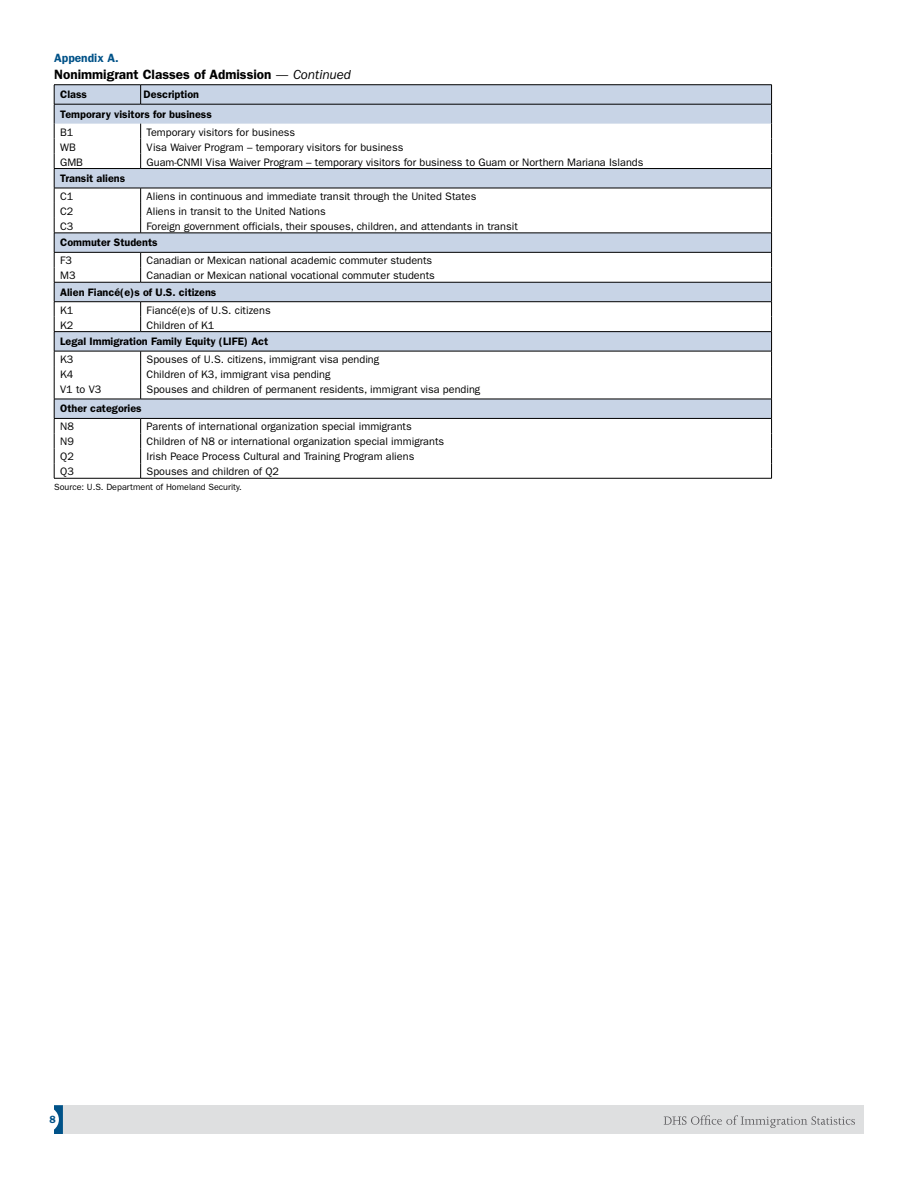
<style>
.page{position:relative;width:918px;height:1188px;background:#fff}
.page>*{position:absolute;margin:0;border:0;box-sizing:border-box;transform-origin:0 0}
.t1{font:600 13.5px "ITC Franklin Gothic Std";color:#000}
.t2{font:600 12px "ITC Franklin Gothic Std";color:#005288}
.t3{font:10.8px "ITC Franklin Gothic Std";color:#000}
.t4{font:600 10.8px/19.5px "ITC Franklin Gothic Std";color:#000}
.t5{font:600 10.5px "ITC Franklin Gothic Std";color:#005288}
.t6{font:9px "ITC Franklin Gothic Std";color:#000}
.s1{font-weight:400;font-style:italic}
</style>
<div class="page">
<div style="left:63px;top:1105px;width:801px;height:29px;background:#dedfe0"></div>
<svg style="left:664px;top:1115px;width:191px;height:13px"></svg>
<svg style="left:54px;top:1105px;width:9px;height:29px"></svg>
<svg style="left:55px;top:85px;width:716px;height:333px"></svg>
<svg style="left:140px;top:124px;width:1px;height:44px"></svg>
<svg style="left:140px;top:189px;width:1px;height:44px"></svg>
<svg style="left:140px;top:253px;width:1px;height:29px"></svg>
<svg style="left:140px;top:302px;width:1px;height:29px"></svg>
<svg style="left:140px;top:352px;width:1px;height:47px"></svg>
<svg style="left:140px;top:419px;width:1px;height:59px"></svg>
<hr style="left:141px;top:478px;width:631px;height:1px;background:#000">
<hr style="left:54px;top:233px;width:87px;height:1px;background:#000">
<hr style="left:141px;top:233px;width:631px;height:1px;background:#000">
<hr style="left:54px;top:252px;width:87px;height:1px;background:#000">
<hr style="left:141px;top:252px;width:631px;height:1px;background:#000">
<hr style="left:54px;top:282px;width:87px;height:1px;background:#000">
<hr style="left:141px;top:282px;width:631px;height:1px;background:#000">
<hr style="left:54px;top:301px;width:87px;height:1px;background:#000">
<hr style="left:141px;top:301px;width:631px;height:1px;background:#000">
<hr style="left:54px;top:331px;width:87px;height:1px;background:#000">
<hr style="left:141px;top:331px;width:631px;height:1px;background:#000">
<hr style="left:54px;top:351px;width:87px;height:1px;background:#000">
<hr style="left:141px;top:351px;width:631px;height:1px;background:#000">
<hr style="left:54px;top:399px;width:87px;height:1px;background:#000">
<hr style="left:141px;top:399px;width:631px;height:1px;background:#000">
<hr style="left:54px;top:418px;width:87px;height:1px;background:#000">
<hr style="left:141px;top:418px;width:631px;height:1px;background:#000">
<hr style="left:54px;top:478px;width:87px;height:1px;background:#000">
<hr style="left:54px;top:84px;width:87px;height:1px;background:#000">
<hr style="left:141px;top:84px;width:631px;height:1px;background:#000">
<svg style="left:140px;top:85px;width:1px;height:19px"></svg>
<hr style="left:54px;top:104px;width:87px;height:1px;background:#000">
<hr style="left:141px;top:104px;width:631px;height:1px;background:#000">
<svg style="left:54px;top:85px;width:1px;height:393px"></svg>
<hr style="left:54px;top:168px;width:87px;height:1px;background:#000">
<hr style="left:141px;top:168px;width:631px;height:1px;background:#000">
<svg style="left:771px;top:85px;width:1px;height:393px"></svg>
<hr style="left:54px;top:188px;width:87px;height:1px;background:#000">
<hr style="left:141px;top:188px;width:631px;height:1px;background:#000">
<p class="t2" style="left:54px;top:51px;width:66px">Appendix A.</p>
<p class="t1" style="left:54px;top:66px;width:298px">Nonimmigrant Classes of Admission <span class="s1">— Continued</span></p>
<p class="t4" style="left:60px;top:85px;width:28px">Class</p>
<p class="t4" style="left:60px;top:85px;width:153px;text-indent:83px">Description<br>Temporary visitors for business</p>
<p class="t3" style="left:60px;top:126px;width:15px">B1</p>
<p class="t3" style="left:147px;top:126px;width:150px">Temporary visitors for business</p>
<p class="t3" style="left:60px;top:141px;width:17px">WB</p>
<p class="t3" style="left:147px;top:141px;width:258px">Visa Waiver Program – temporary visitors for business</p>
<p class="t3" style="left:60px;top:156px;width:24px">GMB</p>
<p class="t3" style="left:147px;top:156px;width:498px">Guam-CNMI Visa Waiver Program – temporary visitors for business to Guam or Northern Mariana Islands</p>
<p class="t4" style="left:60px;top:169px;width:67px">Transit aliens</p>
<p class="t3" style="left:60px;top:190px;width:15px">C1</p>
<p class="t3" style="left:147px;top:190px;width:331px">Aliens in continuous and immediate transit through the United States</p>
<p class="t3" style="left:60px;top:205px;width:15px">C2</p>
<p class="t3" style="left:147px;top:205px;width:181px">Aliens in transit to the United Nations</p>
<p class="t3" style="left:60px;top:220px;width:15px">C3</p>
<p class="t3" style="left:147px;top:220px;width:373px">Foreign government officials, their spouses, children, and attendants in transit</p>
<p class="t4" style="left:60px;top:233px;width:99px">Commuter Students</p>
<p class="t3" style="left:60px;top:254px;width:13px">F3</p>
<p class="t3" style="left:147px;top:254px;width:287px">Canadian or Mexican national academic commuter students</p>
<p class="t3" style="left:60px;top:269px;width:17px">M3</p>
<p class="t3" style="left:147px;top:269px;width:290px">Canadian or Mexican national vocational commuter students</p>
<p class="t4" style="left:60px;top:282px;width:158px">Alien Fiancé(e)s of U.S. citizens</p>
<p class="t3" style="left:60px;top:304px;width:15px">K1</p>
<p class="t3" style="left:147px;top:304px;width:126px">Fiancé(e)s of U.S. citizens</p>
<p class="t3" style="left:60px;top:319px;width:15px">K2</p>
<p class="t3" style="left:147px;top:319px;width:69px">Children of K1</p>
<p class="t4" style="left:60px;top:332px;width:210px">Legal Immigration Family Equity (LIFE) Act</p>
<p class="t3" style="left:60px;top:353px;width:15px">K3</p>
<p class="t3" style="left:147px;top:353px;width:234px">Spouses of U.S. citizens, immigrant visa pending</p>
<p class="t3" style="left:60px;top:368px;width:15px">K4</p>
<p class="t3" style="left:147px;top:368px;width:185px">Children of K3, immigrant visa pending</p>
<p class="t3" style="left:60px;top:383px;width:43px">V1 to V3</p>
<p class="t3" style="left:147px;top:383px;width:335px">Spouses and children of permanent residents, immigrant visa pending</p>
<p class="t4" style="left:60px;top:399px;width:83px">Other categories</p>
<p class="t3" style="left:60px;top:421px;width:15px">N8</p>
<p class="t3" style="left:147px;top:421px;width:267px">Parents of international organization special immigrants</p>
<p class="t3" style="left:60px;top:436px;width:15px">N9</p>
<p class="t3" style="left:147px;top:436px;width:299px">Children of N8 or international organization special immigrants</p>
<p class="t3" style="left:60px;top:450px;width:15px">Q2</p>
<p class="t3" style="left:147px;top:450px;width:269px">Irish Peace Process Cultural and Training Program aliens</p>
<p class="t3" style="left:60px;top:465px;width:15px">Q3</p>
<p class="t3" style="left:147px;top:465px;width:134px">Spouses and children of Q2</p>
<p class="t6" style="left:54px;top:482px;width:189px">Source: U.S. Department of Homeland Security.</p>
<p class="t5" style="left:50px;top:1113px;width:8px">8</p>
</div>
